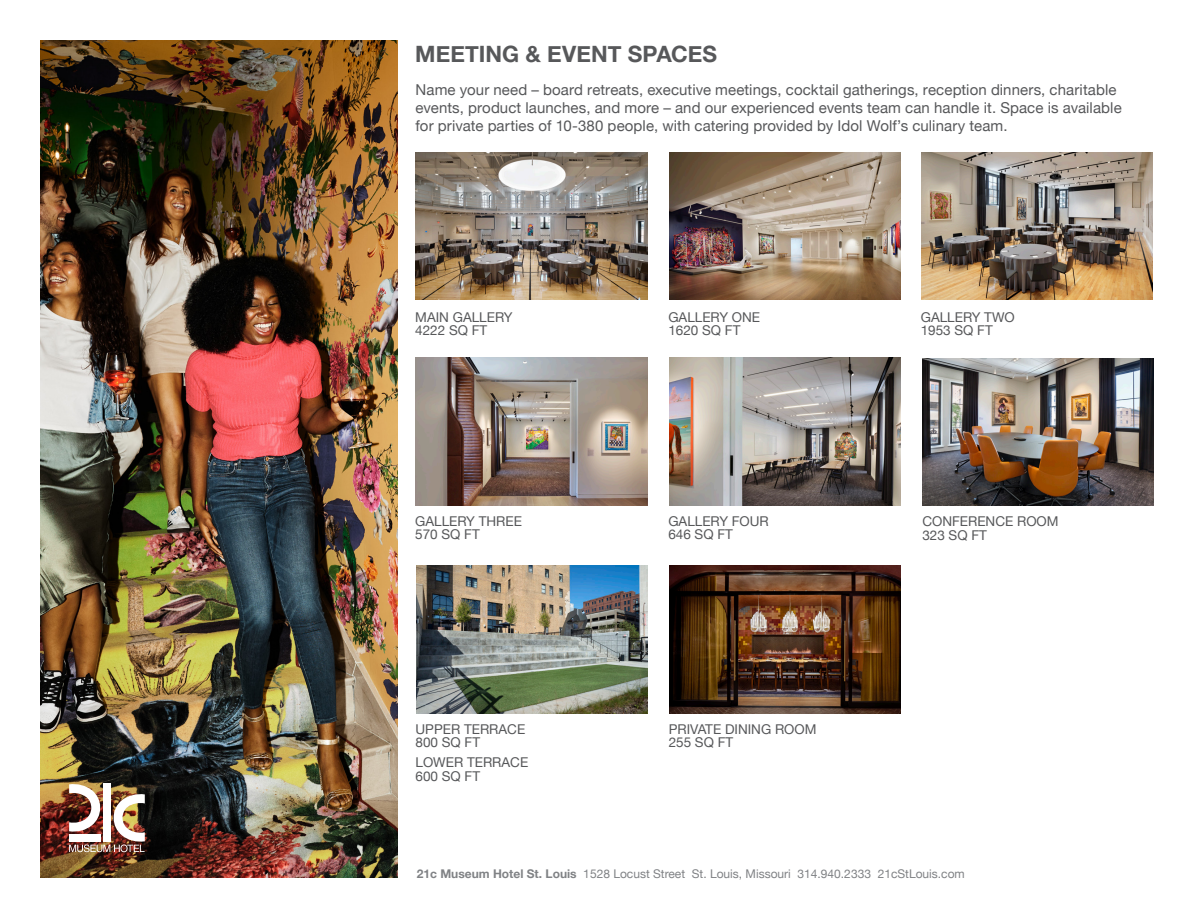
<style>
.page{position:relative;width:1188px;height:918px;background:#fff}
.page>*{position:absolute;margin:0;border:0;box-sizing:border-box;transform-origin:0 0}
.LARGE_TITLE{font:700 22.5px "Helvetica Neue";color:#57585a}
.BODY_COPY{font:15px/18px "Helvetica Neue";letter-spacing:.005em;color:#57585a}
.BODY_COPY-2{font:13.5px/13.5px "Helvetica Neue";color:#57585a}
.t1{font:12px "Helvetica Neue";color:#808285}
.s1{font-weight:700}
</style>
<div class="page">
<img style="left:40px;top:40px;width:358px;height:837px">
<img style="left:416px;top:152px;width:231px;height:148px">
<img style="left:416px;top:358px;width:231px;height:147px">
<img style="left:669px;top:152px;width:231px;height:148px">
<img style="left:669px;top:358px;width:231px;height:147px">
<img style="left:921px;top:152px;width:231px;height:148px">
<img style="left:923px;top:358px;width:231px;height:148px">
<img style="left:416px;top:566px;width:231px;height:147px">
<img style="left:669px;top:566px;width:232px;height:147px">
<img style="left:69px;top:783px;width:76px;height:69px">
<div style="left:69px;top:834px;width:31px;height:8px;background:#fff"></div>
<p class="LARGE_TITLE" style="left:415px;top:37px;width:303px">MEETING &amp; EVENT SPACES</p>
<p class="BODY_COPY" style="left:416px;top:82px;width:708px">Name your need – board retreats, executive meetings, cocktail gatherings, reception dinners, charitable events, product launches, and more – and our experienced events team can handle it. Space is available for private parties of 10-380 people, with catering provided by Idol Wolf’s culinary team.</p>
<p class="BODY_COPY-2" style="left:415px;top:311px;width:99px">MAIN GALLERY<br>4222 SQ FT</p>
<p class="BODY_COPY-2" style="left:668px;top:311px;width:93px">GALLERY ONE<br>1620 SQ FT</p>
<p class="BODY_COPY-2" style="left:921px;top:311px;width:96px">GALLERY TWO<br>1953 SQ FT</p>
<p class="BODY_COPY-2" style="left:415px;top:515px;width:108px">GALLERY THREE<br>570 SQ FT</p>
<p class="BODY_COPY-2" style="left:668px;top:515px;width:102px">GALLERY FOUR<br>646 SQ FT</p>
<p class="BODY_COPY-2" style="left:922px;top:516px;width:138px">CONFERENCE ROOM<br>323 SQ FT</p>
<p class="BODY_COPY-2" style="left:416px;top:723px;width:111px">UPPER TERRACE<br>800 SQ FT</p>
<p class="BODY_COPY-2" style="left:416px;top:756px;width:114px">LOWER TERRACE<br>600 SQ FT</p>
<p class="BODY_COPY-2" style="left:669px;top:723px;width:149px">PRIVATE DINING ROOM<br>255 SQ FT</p>
<p class="t1" style="left:417px;top:865px;width:549px"><span class="s1">21c Museum Hotel St. Louis</span> 1528 Locust Street St. Louis, Missouri 314.940.2333 21cStLouis.com</p>
</div>
